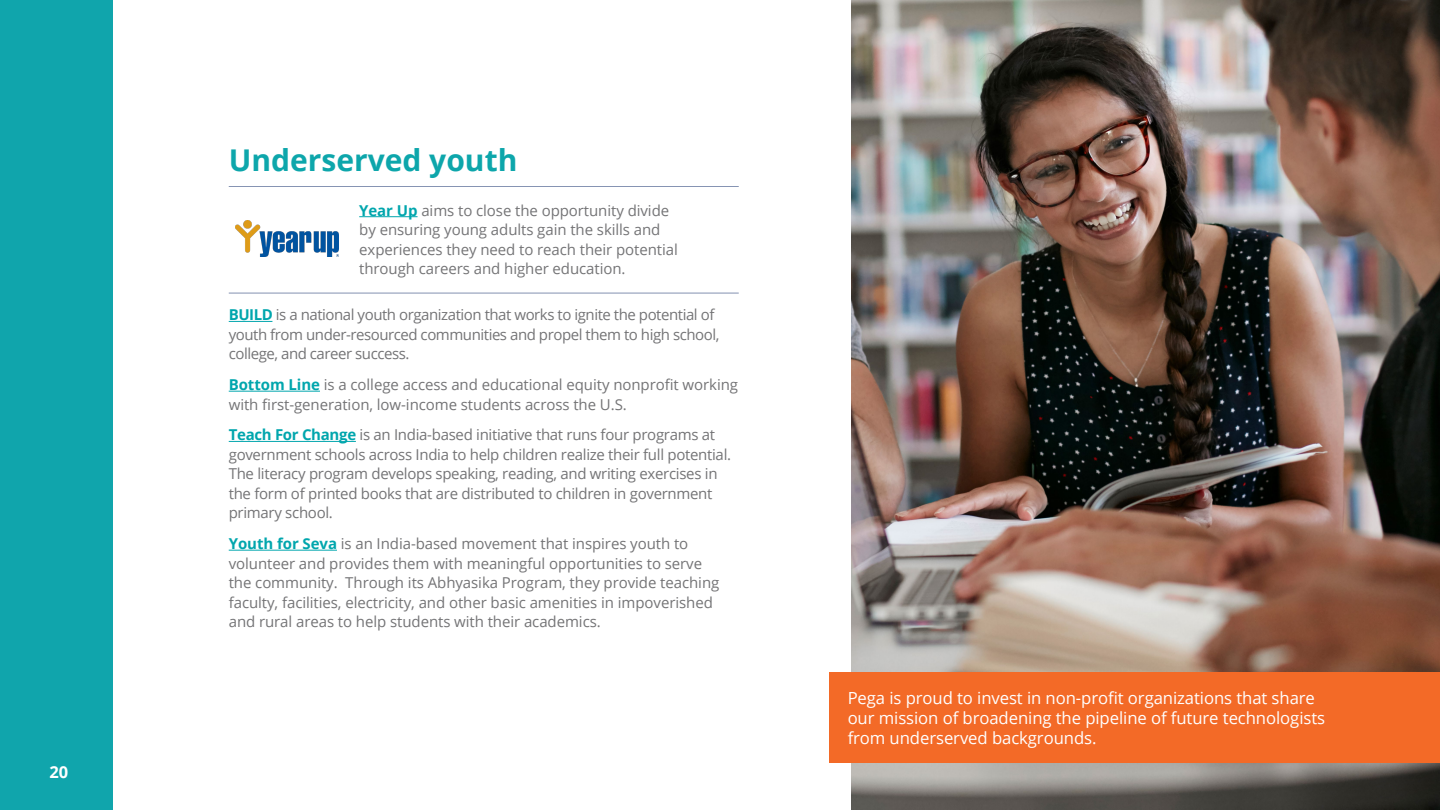
<style>
.page{position:relative;width:1440px;height:810px;background:#fff}
.page>*{position:absolute;margin:0;border:0;box-sizing:border-box;transform-origin:0 0}
.t1{font:700 30px "Open Sans";color:#0da6ab}
.t2{font:16.73px/20px "Open Sans";letter-spacing:-.005em;color:#fff}
.t3{font:700 16.5px "Open Sans";color:#fff}
.t4{font:15px/19.5px "Open Sans";letter-spacing:-.005em;color:#747476}
.t5{font:15px/19.5px "Open Sans";letter-spacing:-.03em;color:#747476}
.s1{font-weight:700;color:#00a6ad}
</style>
<div class="page">
<div style="left:0;top:0;width:112px;height:810px;background:#10a5ac"></div>
<img style="left:851px;top:0;width:589px;height:810px">
<hr style="left:359px;top:216px;width:59px;height:1px;background:#00a6ad">
<hr style="left:229px;top:321px;width:43px;height:1px;background:#00a6ad">
<hr style="left:229px;top:391px;width:91px;height:1px;background:#00a6ad">
<hr style="left:229px;top:441px;width:127px;height:1px;background:#00a6ad">
<hr style="left:229px;top:550px;width:108px;height:1px;background:#00a6ad">
<hr style="left:229px;top:186px;width:510px;height:1px;background:#001f5f">
<hr style="left:229px;top:293px;width:510px;height:1px;background:#001f5f">
<img style="left:235px;top:220px;width:104px;height:37px">
<div style="left:830px;top:672px;width:610px;height:91px;background:#f36a27"></div>
<p class="t3" style="left:50px;top:760px;width:20px">20</p>
<h1 class="t1" style="left:229px;top:139px;width:290px">Underserved youth</h1>
<p class="t4" style="left:359px;top:200px;width:320px"><span class="s1">Year Up</span> aims to close the opportunity divide by ensuring young adults gain the skills and experiences they need to reach their potential through careers and higher education.</p>
<p class="t5" style="left:229px;top:305px;width:492px"><span class="s1">BUILD</span> is a national youth organization that works to ignite the potential of youth from under-resourced communities and propel them to high school, college, and career success.</p>
<p class="t4" style="left:229px;top:374px;width:511px"><span class="s1">Bottom Line</span> is a college access and educational equity nonprofit working with first-generation, low-income students across the U.S.</p>
<p class="t4" style="left:229px;top:425px;width:504px"><span class="s1">Teach For Change</span> is an India-based initiative that runs four programs at government schools across India to help children realize their full potential.<br>The literacy program develops speaking, reading, and writing exercises in the form of printed books that are distributed to children in government primary school.</p>
<p class="t4" style="left:229px;top:533px;width:492px"><span class="s1">Youth for Seva</span> is an India-based movement that inspires youth to volunteer and provides them with meaningful opportunities to serve the community. Through its Abhyasika Program, they provide teaching faculty, facilities, electricity, and other basic amenities in impoverished and rural areas to help students with their academics.</p>
<p class="t2" style="left:848px;top:687px;width:479px">Pega is proud to invest in non-profit organizations that share our mission of broadening the pipeline of future technologists from underserved backgrounds.</p>
</div>
